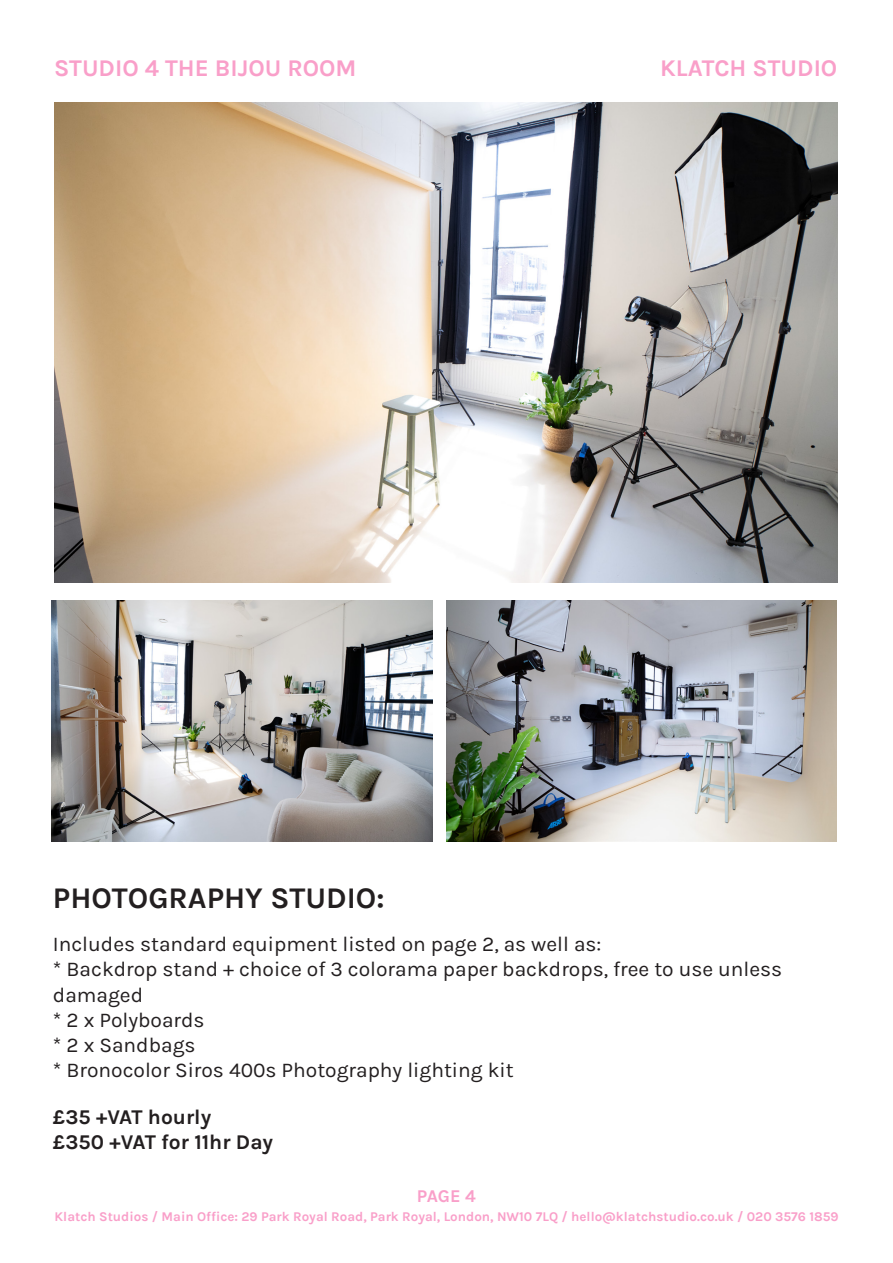
<style>
.page{position:relative;width:893px;height:1263px;background:#fff}
.page>*{position:absolute;margin:0;border:0;box-sizing:border-box;transform-origin:0 0}
.t1{font:700 30px "Karla";color:#231f20}
.t2{font:700 24px "Karla";color:#f99fc9}
.t3{font:21px/25.2px "Karla";color:#231f20}
.t4{font:700 21px "Karla";color:#231f20}
.t5{font:700 18px "Karla";color:#f99fc9}
.t6{font:700 13.35px "Karla";color:#f99fc9}
</style>
<div class="page">
<img style="left:52px;top:600px;width:381px;height:242px">
<img style="left:54px;top:102px;width:784px;height:481px">
<img style="left:446px;top:600px;width:391px;height:242px">
<p class="t2" style="left:54px;top:52px;width:304px">STUDIO 4 THE BIJOU ROOM</p>
<p class="t2" style="left:660px;top:52px;width:179px">KLATCH STUDIO</p>
<p class="t1" style="left:53px;top:878px;width:333px">PHOTOGRAPHY STUDIO:</p>
<p class="t3" style="left:53px;top:931px;width:550px">Includes standard equipment listed on page 2, as well as:</p>
<p class="t3" style="left:53px;top:956px;width:731px">* Backdrop stand + choice of 3 colorama paper backdrops, free to use unless damaged</p>
<p class="t3" style="left:53px;top:1006px;width:153px">* 2 x Polyboards</p>
<p class="t3" style="left:53px;top:1032px;width:144px">* 2 x Sandbags</p>
<p class="t3" style="left:53px;top:1057px;width:462px">* Bronocolor Siros 400s Photography lighting kit</p>
<p class="t4" style="left:53px;top:1103px;width:160px">£35 +VAT hourly</p>
<p class="t4" style="left:53px;top:1128px;width:222px">£350 +VAT for 11hr Day</p>
<p class="t5" style="left:417px;top:1184px;width:60px">PAGE 4</p>
<p class="t6" style="left:55px;top:1208px;width:786px">Klatch Studios / Main Office: 29 Park Royal Road, Park Royal, London, NW10 7LQ / hello@klatchstudio.co.uk / 020 3576 1859</p>
</div>
